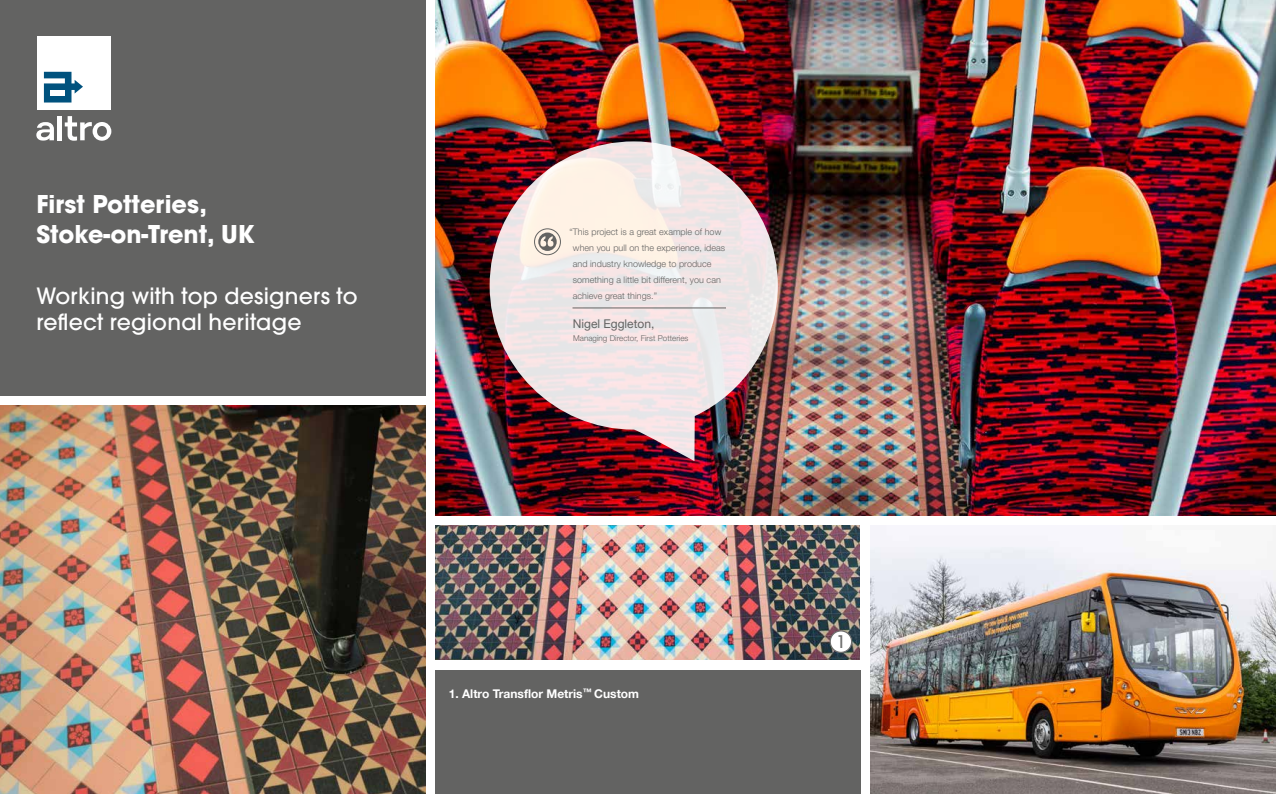
<style>
.page{position:relative;width:1276px;height:794px;background:#fff}
.page>*{position:absolute;margin:0;border:0;box-sizing:border-box;transform-origin:0 0}
.t1{font:700 24px/30px "Avant Garde";color:#fff}
.t2{font:500 22px/26px "Avant Garde";letter-spacing:.01em;color:#fff}
.t3{font:500 17px "Avant Garde";color:#6f6f6e}
.t4{font:700 12px "Helvetica Neue LT Pro";color:#fff}
.t5{font:12px "Helvetica Neue LT Pro";color:#636362}
.t6{font:300 9px/16px "Helvetica Neue LT Pro";letter-spacing:.005em;color:#636362}
.t7{font:300 8px "Helvetica Neue LT Pro";letter-spacing:.005em;color:#636362}
</style>
<div class="page">
<img style="left:435px;top:525px;width:425px;height:135px">
<img style="left:870px;top:525px;width:406px;height:269px">
<img style="left:0;top:405px;width:425px;height:389px">
<img style="left:435px;top:0;width:841px;height:515px">
<div style="left:830px;top:631px;width:21px;height:21px;background:#fff;border-radius:50%"></div>
<div style="left:829px;top:630px;width:23px;height:23px;border:1px solid #6f6f6e;border-radius:50%"></div>
<div style="left:0;top:0;width:425px;height:395px;background:#636362"></div>
<div style="left:435px;top:670px;width:425px;height:124px;background:#636362"></div>
<div style="left:57px;top:116px;width:5px;height:24px;background:#fff"></div>
<svg style="left:36px;top:122px;width:18px;height:19px"></svg>
<svg style="left:65px;top:116px;width:46px;height:25px"></svg>
<div style="left:37px;top:36px;width:74px;height:74px;background:#fff"></div>
<svg style="left:44px;top:72px;width:39px;height:30px"></svg>
<div style="left:51px;top:90px;width:14px;height:6px;background:#fff"></div>
<img style="left:490px;top:141px;width:288px;height:320px">
<div style="left:534px;top:229px;width:26px;height:26px;border:1px solid #636362;border-radius:50%"></div>
<svg style="left:538px;top:232px;width:19px;height:19px"></svg>
<hr style="left:572px;top:307px;width:154px;height:1px;background:#636362">
<h1 class="t1" style="left:36px;top:189px;width:220px">First Potteries,<br>Stoke-on-Trent, UK</h1>
<h2 class="t2" style="left:36px;top:283px;width:323px">Working with top designers to reflect regional heritage</h2>
<p class="t6" style="left:573px;top:224px;width:154px;text-indent:-3px">“This project is a great example of how when you pull on the experience, ideas and industry knowledge to produce something a little bit different, you can achieve great things.”</p>
<h3 class="t5" style="left:573px;top:316px;width:83px">Nigel Eggleton,</h3>
<p class="t7" style="left:573px;top:334px;width:117px">Managing Director, First Potteries</p>
<h3 class="t4" style="left:449px;top:686px;width:192px">1. Altro Transflor Metris<sup>™</sup> Custom</h3>
<h3 class="t3" style="left:836px;top:631px;width:11px">1</h3>
</div>
